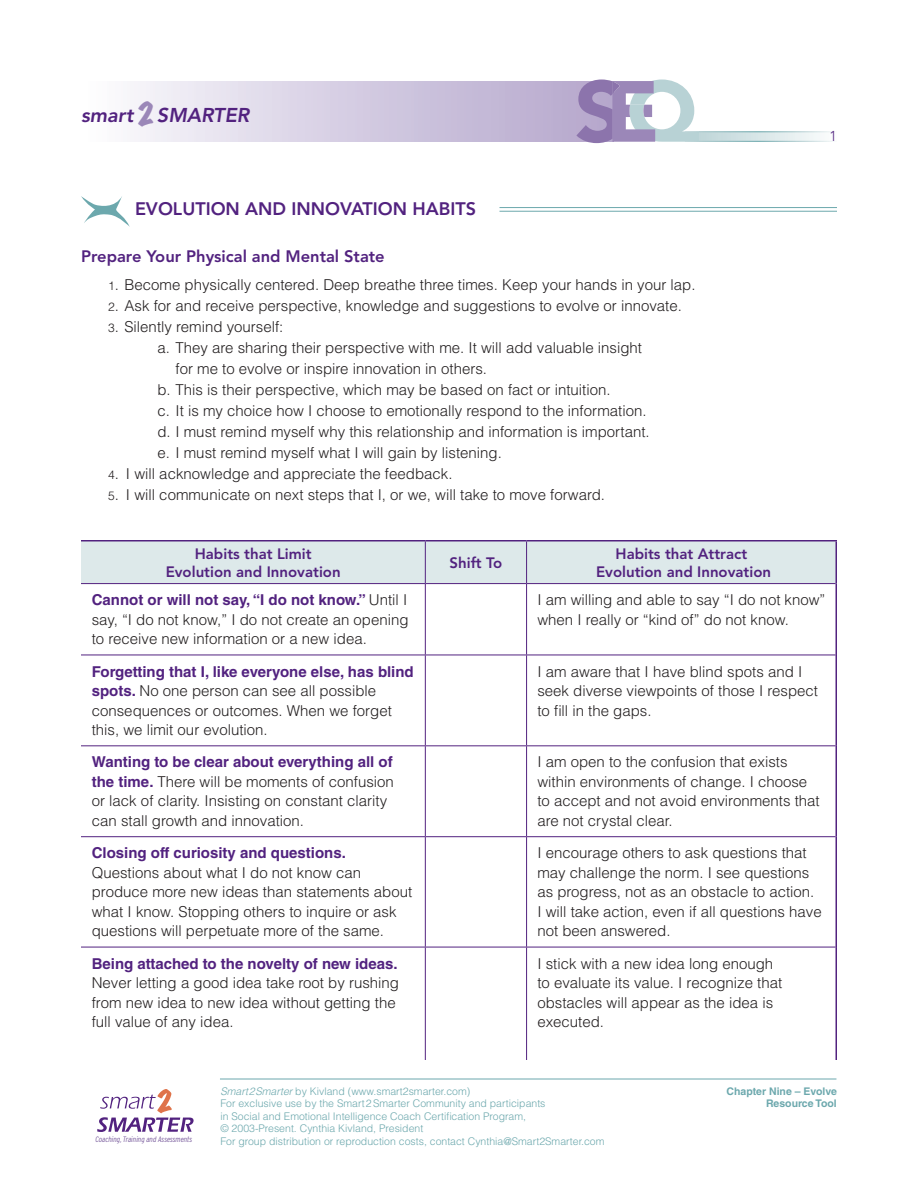
<style>
.page{position:relative;width:918px;height:1188px;background:#fff}
.page>*{position:absolute;margin:0;border:0;box-sizing:border-box;transform-origin:0 0}
.t1{font:italic 800 19.95px "Avenir LT Std";color:#52227f}
.t2{font:800 18px "Avenir LT Std";color:#52227f}
.t3{font:800 16.5px "Avenir LT Std";color:#52227f}
.t4{font:300 15px/19.5px "Helvetica LT Std";color:#231f20}
.t5{font:800 15px/18px "Avenir LT Std";color:#52227f;text-align:center}
.t6{font:700 15px "Helvetica LT Std";color:#52227f}
.t7{font:300 14.25px "Avenir LT Std";color:#52227f}
.t8{font:300 10.5px/12.6px "Helvetica LT Std";color:#6ca8ad}
.t9{font:700 10.5px "Helvetica LT Std";color:#6ca8ad}
.t10{font:italic 300 condensed 7.8px "Interstate";letter-spacing:-.005em;color:#77599b}
.s1{font-family:"Marker Felt Wide";font-weight:400;font-style:normal;font-size:28.2px;color:#9b87b8}
.s2{font-size:12px}
.s3{font-weight:700;color:#52227f}
.s4{font-style:italic}
</style>
<div class="page">
<div style="left:81px;top:81px;width:533px;height:61px;background:linear-gradient(to right,#fcfcfe,#b1a2ca)"></div>
<svg style="left:576px;top:80px;width:123px;height:63px"></svg>
<svg style="left:699px;top:132px;width:130px;height:9px"></svg>
<hr style="left:685px;top:141px;width:152px;height:1px;background:#fff">
<hr style="left:685px;top:131px;width:152px;height:1px;background:#fff">
<hr style="left:220px;top:1079px;width:616px;height:1px;background:#6ca8ad">
<svg style="left:97px;top:1089px;width:97px;height:43px"></svg>
<svg style="left:81px;top:196px;width:49px;height:31px"></svg>
<hr style="left:500px;top:207px;width:337px;height:1px;background:#6ca8ad">
<hr style="left:500px;top:211px;width:337px;height:1px;background:#6ca8ad">
<div style="left:81px;top:542px;width:755px;height:42px;background:#dde9ea"></div>
<hr style="left:81px;top:655px;width:344px;height:1px;background:#52227f">
<hr style="left:425px;top:655px;width:102px;height:1px;background:#52227f">
<hr style="left:527px;top:655px;width:308px;height:1px;background:#52227f">
<hr style="left:81px;top:745px;width:344px;height:1px;background:#52227f">
<hr style="left:425px;top:745px;width:102px;height:1px;background:#52227f">
<hr style="left:527px;top:745px;width:308px;height:1px;background:#52227f">
<hr style="left:81px;top:836px;width:344px;height:1px;background:#52227f">
<hr style="left:425px;top:836px;width:102px;height:1px;background:#52227f">
<hr style="left:527px;top:836px;width:308px;height:1px;background:#52227f">
<hr style="left:81px;top:947px;width:344px;height:1px;background:#52227f">
<hr style="left:425px;top:947px;width:102px;height:1px;background:#52227f">
<hr style="left:527px;top:947px;width:308px;height:1px;background:#52227f">
<hr style="left:836px;top:541px;width:1px;height:43px;background:#52227f">
<hr style="left:836px;top:584px;width:1px;height:71px;background:#52227f">
<hr style="left:836px;top:655px;width:1px;height:91px;background:#52227f">
<hr style="left:836px;top:746px;width:1px;height:91px;background:#52227f">
<hr style="left:836px;top:837px;width:1px;height:110px;background:#52227f">
<hr style="left:836px;top:947px;width:1px;height:116px;background:#52227f">
<hr style="left:425px;top:541px;width:1px;height:42px;background:#52227f">
<hr style="left:526px;top:541px;width:1px;height:42px;background:#52227f">
<hr style="left:425px;top:584px;width:1px;height:71px;background:#52227f">
<hr style="left:526px;top:584px;width:1px;height:71px;background:#52227f">
<hr style="left:425px;top:655px;width:1px;height:90px;background:#52227f">
<hr style="left:526px;top:655px;width:1px;height:90px;background:#52227f">
<hr style="left:425px;top:746px;width:1px;height:90px;background:#52227f">
<hr style="left:526px;top:746px;width:1px;height:90px;background:#52227f">
<hr style="left:425px;top:837px;width:1px;height:110px;background:#52227f">
<hr style="left:526px;top:837px;width:1px;height:110px;background:#52227f">
<hr style="left:425px;top:947px;width:1px;height:116px;background:#52227f">
<hr style="left:526px;top:947px;width:1px;height:116px;background:#52227f">
<hr style="left:81px;top:540px;width:344px;height:2px;background:#52227f">
<hr style="left:425px;top:540px;width:102px;height:2px;background:#52227f">
<hr style="left:527px;top:540px;width:310px;height:2px;background:#52227f">
<hr style="left:81px;top:583px;width:344px;height:1px;background:#52227f">
<hr style="left:425px;top:583px;width:102px;height:1px;background:#52227f">
<hr style="left:527px;top:583px;width:308px;height:1px;background:#52227f">
<div style="left:40px;top:1060px;width:838px;height:10px;background:#fff"></div>
<h1 class="t1" style="left:81px;top:103px;width:170px">smart <span class="s1">2</span> SMARTER</h1>
<p class="t2" style="left:135px;top:198px;width:343px">EVOLUTION AND INNOVATION HABITS</p>
<p class="t3" style="left:81px;top:246px;width:305px">Prepare Your Physical and Mental State</p>
<p class="t4" style="left:108px;top:274px;width:589px"><span class="s2">1</span>. Become physically centered. Deep breathe three times. Keep your hands in your lap.</p>
<p class="t4" style="left:108px;top:295px;width:575px"><span class="s2">2</span>. Ask for and receive perspective, knowledge and suggestions to evolve or innovate.</p>
<p class="t4" style="left:108px;top:316px;width:177px"><span class="s2">3</span>. Silently remind yourself:</p>
<p class="t4" style="left:157px;top:337px;width:486px">a. They are sharing their perspective with me. It will add valuable insight</p>
<p class="t4" style="left:175px;top:358px;width:313px">for me to evolve or inspire innovation in others.</p>
<p class="t4" style="left:157px;top:379px;width:455px">b. This is their perspective, which may be based on fact or intuition.</p>
<p class="t4" style="left:157px;top:400px;width:491px">c. It is my choice how I choose to emotionally respond to the information.</p>
<p class="t4" style="left:157px;top:421px;width:494px">d. I must remind myself why this relationship and information is important.</p>
<p class="t4" style="left:157px;top:442px;width:346px">e. I must remind myself what I will gain by listening.</p>
<p class="t4" style="left:108px;top:463px;width:346px"><span class="s2">4</span>. I will acknowledge and appreciate the feedback.</p>
<p class="t4" style="left:108px;top:484px;width:499px"><span class="s2">5</span>. I will communicate on next steps that I, or we, will take to move forward.</p>
<p class="t7" style="left:830px;top:128px;width:9px">1</p>
<p class="t5" style="left:166px;top:545px;width:176px">Habits that Limit<br>Evolution and Innovation</p>
<p class="t5" style="left:450px;top:554px;width:54px">Shift To</p>
<p class="t5" style="left:596px;top:545px;width:176px">Habits that Attract<br>Evolution and Innovation</p>
<p class="t4" style="left:92px;top:590px;width:318px;text-align:justify"><span class="s3">Cannot or will not say, “I do not know.”</span> Until I say, “I do not know,” I do not create an opening to receive new information or a new idea.</p>
<p class="t4" style="left:537px;top:590px;width:290px">I am willing and able to say “I do not know” when I really or “kind of” do not know.</p>
<p class="t4" style="left:92px;top:661px;width:323px"><span class="s3">Forgetting that I, like everyone else, has blind spots.</span> No one person can see all possible consequences or outcomes. When we forget this, we limit our evolution.</p>
<p class="t4" style="left:537px;top:661px;width:282px">I am aware that I have blind spots and I seek diverse viewpoints of those I respect to fill in the gaps.</p>
<p class="t4" style="left:92px;top:752px;width:304px"><span class="s3">Wanting to be clear about everything all of the time.</span> There will be moments of confusion or lack of clarity. Insisting on constant clarity can stall growth and innovation.</p>
<p class="t4" style="left:537px;top:752px;width:284px">I am open to the confusion that exists within environments of change. I choose to accept and not avoid environments that are not crystal clear.</p>
<p class="t6" style="left:92px;top:844px;width:256px">Closing off curiosity and questions.</p>
<p class="t4" style="left:92px;top:863px;width:322px">Questions about what I do not know can produce more new ideas than statements about what I know. Stopping others to inquire or ask questions will perpetuate more of the same.</p>
<p class="t4" style="left:537px;top:843px;width:286px">I encourage others to ask questions that may challenge the norm. I see questions as progress, not as an obstacle to action.<br>I will take action, even if all questions have not been answered.</p>
<p class="t6" style="left:92px;top:954px;width:307px">Being attached to the novelty of new ideas.</p>
<p class="t4" style="left:92px;top:973px;width:309px">Never letting a good idea take root by rushing from new idea to new idea without getting the full value of any idea.</p>
<p class="t4" style="left:537px;top:953px;width:246px">I stick with a new idea long enough to evaluate its value. I recognize that obstacles will appear as the idea is executed.</p>
<p class="t8" style="left:220px;top:1085px;width:251px"><span class="s4">Smart2Smarter</span> by Kivland (www.smart2smarter.com)</p>
<p class="t9" style="left:727px;top:1085px;width:112px">Chapter Nine – Evolve</p>
<p class="t8" style="left:220px;top:1097px;width:327px">For exclusive use by the Smart2Smarter Community and participants</p>
<p class="t9" style="left:766px;top:1097px;width:72px">Resource Tool</p>
<p class="t8" style="left:220px;top:1110px;width:307px">in Social and Emotional Intelligence Coach Certification Program, © 2003-Present. Cynthia Kivland, President</p>
<p class="t10" style="left:96px;top:1135px;width:98px">Coaching, Training and Assessments</p>
<p class="t8" style="left:220px;top:1135px;width:386px">For group distribution or reproduction costs, contact Cynthia@Smart2Smarter.com</p>
</div>
